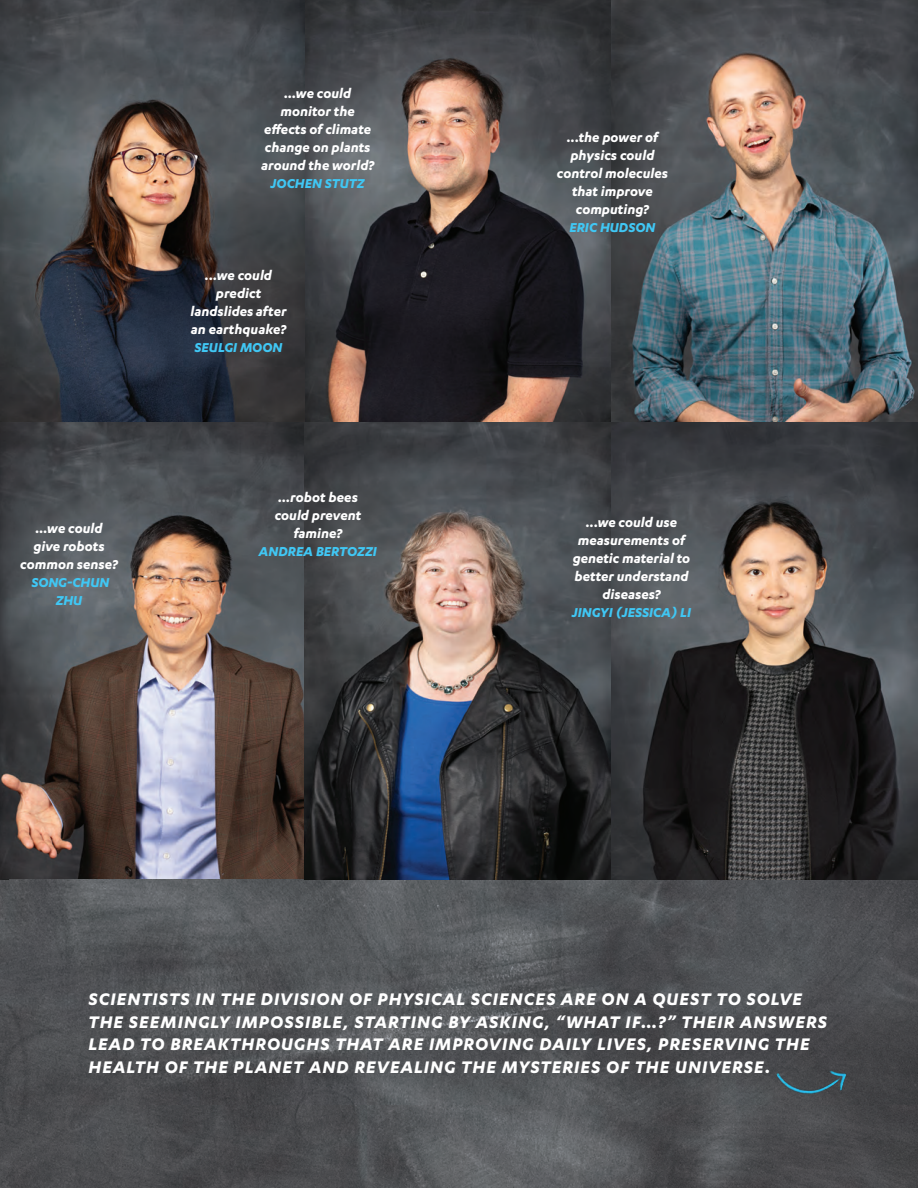
<style>
.page{position:relative;width:918px;height:1188px;background:#fff}
.page>*{position:absolute;margin:0;border:0;box-sizing:border-box;transform-origin:0 0}
.Intro_Paragraph{font:italic 700 19.5px/22.5px "Karbon";letter-spacing:.05em;color:#fff}
.t1{font:italic 700 15px/18px "Karbon";color:#fff;text-align:center}
.t2{font:italic 700 15px "Karbon";color:#40c7f4}
</style>
<div class="page">
<img style="left:0;top:879px;width:918px;height:309px">
<img style="left:0;top:0;width:305px;height:422px">
<img style="left:305px;top:0;width:306px;height:423px">
<img style="left:611px;top:0;width:307px;height:423px">
<img style="left:0;top:422px;width:307px;height:457px">
<img style="left:304px;top:423px;width:614px;height:456px">
<img style="left:772px;top:1067px;width:88px;height:29px">
<p class="t1" style="left:35px;top:519px;width:69px">...we could</p>
<p class="t1" style="left:20px;top:537px;width:99px">give robots common sense?</p>
<p class="t2" style="left:31px;top:574px;width:79px">SONG-CHUN</p>
<p class="t2" style="left:56px;top:592px;width:28px">ZHU</p>
<p class="t1" style="left:261px;top:84px;width:114px">...we could monitor the effects of climate change on plants around the world?</p>
<p class="t2" style="left:271px;top:175px;width:96px">JOCHEN STUTZ</p>
<p class="t1" style="left:190px;top:266px;width:98px">...we could predict landslides after an earthquake?</p>
<p class="t2" style="left:194px;top:339px;width:90px">SEULGI MOON</p>
<p class="t1" style="left:278px;top:487px;width:81px">...robot bees</p>
<p class="t1" style="left:275px;top:505px;width:88px">could prevent famine?</p>
<p class="t2" style="left:259px;top:542px;width:120px">ANDREA BERTOZZI</p>
<p class="t1" style="left:557px;top:127px;width:113px">...the power of physics could control molecules that improve computing?</p>
<p class="t2" style="left:569px;top:218px;width:88px">ERIC HUDSON</p>
<p class="t1" style="left:573px;top:513px;width:119px">...we could use measurements of genetic material to better understand diseases?</p>
<p class="t2" style="left:572px;top:604px;width:121px">JINGYI (JESSICA) LI</p>
<p class="Intro_Paragraph" style="left:88px;top:987px;width:740px">SCIENTISTS IN THE DIVISION OF PHYSICAL SCIENCES ARE ON A QUEST TO SOLVE THE SEEMINGLY IMPOSSIBLE, STARTING BY ASKING, “WHAT IF…?” THEIR ANSWERS LEAD TO BREAKTHROUGHS THAT ARE IMPROVING DAILY LIVES, PRESERVING THE HEALTH OF THE PLANET AND REVEALING THE MYSTERIES OF THE UNIVERSE.</p>
</div>
